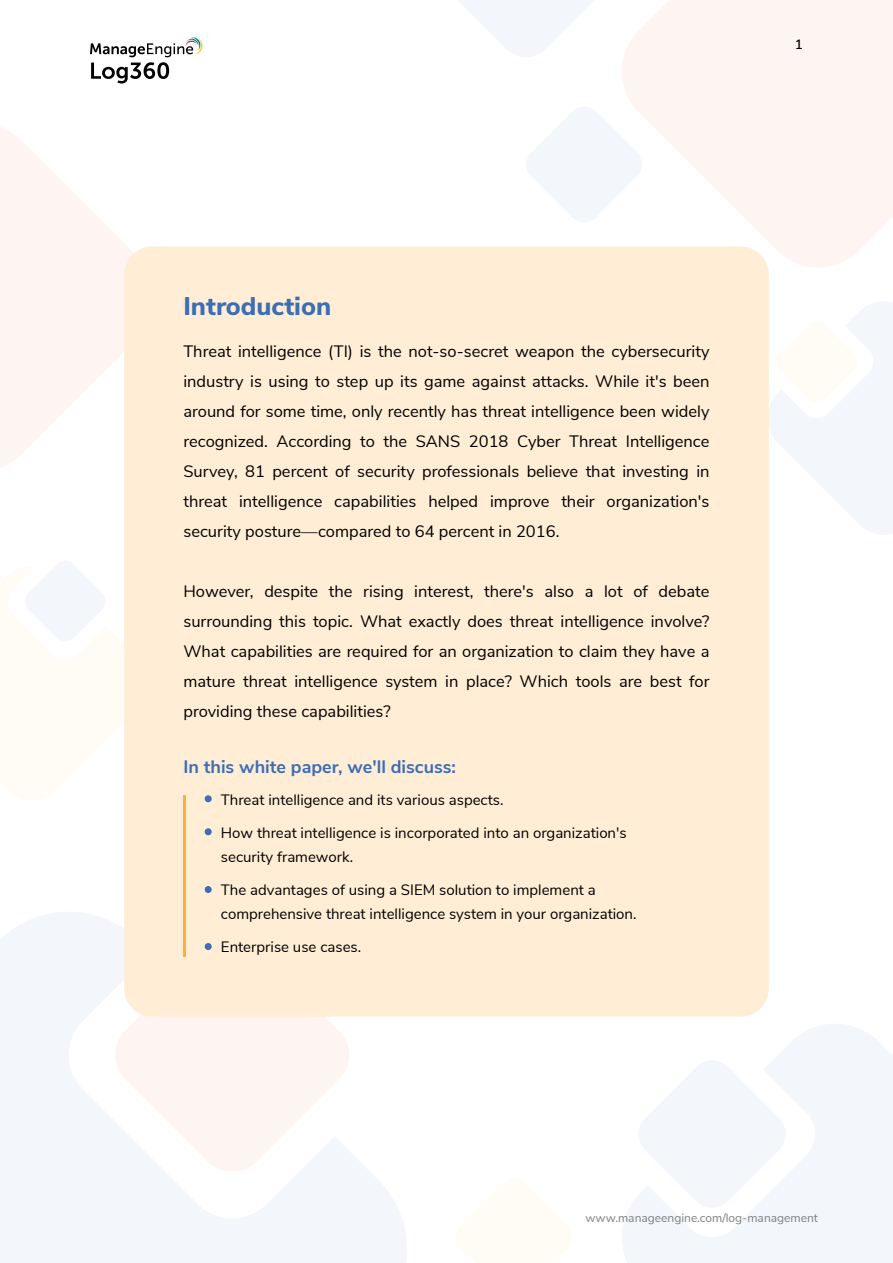
<style>
.page{position:relative;width:893px;height:1263px;background:#fff}
.page>*{position:absolute;margin:0;border:0;box-sizing:border-box;transform-origin:0 0}
.t1{font:800 25.5px "Nunito Sans";color:#3d6db5}
.t2{font:700 18px "Nunito Sans";color:#3d6db5}
.t3{font:16.5px/30px "Nunito Sans";color:#000;text-align:justify}
.t4{font:15px/24px "Nunito Sans";color:#000}
.t5{font:600 13.5px "Nunito Sans";color:#000}
.t6{font:12px "Nunito Sans";color:#606060}
</style>
<div class="page">
<svg style="left:0;top:912px;width:410px;height:351px;fill:#f3f7fc"></svg>
<svg style="left:112px;top:934px;width:241px;height:241px;fill:#fef5f3"></svg>
<svg style="left:622px;top:0;width:271px;height:267px;fill:#fef5f3"></svg>
<svg style="left:458px;top:0;width:136px;height:57px"></svg>
<svg style="left:527px;top:105px;width:117px;height:119px"></svg>
<svg style="left:0;top:127px;width:133px;height:341px;fill:#fef5f3"></svg>
<svg style="left:622px;top:1024px;width:271px;height:239px;fill:#f3f7fc"></svg>
<svg style="left:636px;top:1058px;width:152px;height:152px"></svg>
<svg style="left:769px;top:302px;width:124px;height:233px"></svg>
<svg style="left:25px;top:561px;width:80px;height:80px"></svg>
<div style="left:124px;top:246px;width:645px;height:770px;background:#ffeed5;border-radius:28px"></div>
<div style="left:205px;top:795px;width:7px;height:7px;background:#3d6db5;border-radius:50%"></div>
<div style="left:205px;top:828px;width:7px;height:7px;background:#3d6db5;border-radius:50%"></div>
<div style="left:205px;top:886px;width:7px;height:7px;background:#3d6db5;border-radius:50%"></div>
<div style="left:205px;top:943px;width:7px;height:7px;background:#3d6db5;border-radius:50%"></div>
<svg style="left:90px;top:37px;width:113px;height:46px"></svg>
<hr style="left:183px;top:795px;width:3px;height:161px;background:#fcb23a">
<p class="t5" style="left:795px;top:39px;width:10px">1</p>
<h1 class="t1" style="left:183px;top:296px;width:149px">Introduction</h1>
<p class="t3" style="left:183px;top:337px;width:528px">Threat intelligence (TI) is the not-so-secret weapon the cybersecurity industry is using to step up its game against attacks. While it's been around for some time, only recently has threat intelligence been widely recognized. According to the SANS 2018 Cyber Threat Intelligence Survey, 81 percent of security professionals believe that investing in threat intelligence capabilities helped improve their organization's security posture—compared to 64 percent in 2016.</p>
<p class="t3" style="left:183px;top:577px;width:528px">However, despite the rising interest, there's also a lot of debate surrounding this topic. What exactly does threat intelligence involve?<br>What capabilities are required for an organization to claim they have a mature threat intelligence system in place? Which tools are best for providing these capabilities?</p>
<p class="t2" style="left:183px;top:760px;width:274px">In this white paper, we'll discuss:</p>
<p class="t4" style="left:221px;top:789px;width:284px">Threat intelligence and its various aspects.</p>
<p class="t4" style="left:221px;top:822px;width:407px">How threat intelligence is incorporated into an organization's security framework.</p>
<p class="t4" style="left:221px;top:879px;width:417px">The advantages of using a SIEM solution to implement a comprehensive threat intelligence system in your organization.</p>
<p class="t4" style="left:221px;top:936px;width:142px">Enterprise use cases.</p>
<p class="t6" style="left:585px;top:1213px;width:234px">www.manageengine.com/log-management</p>
</div>
